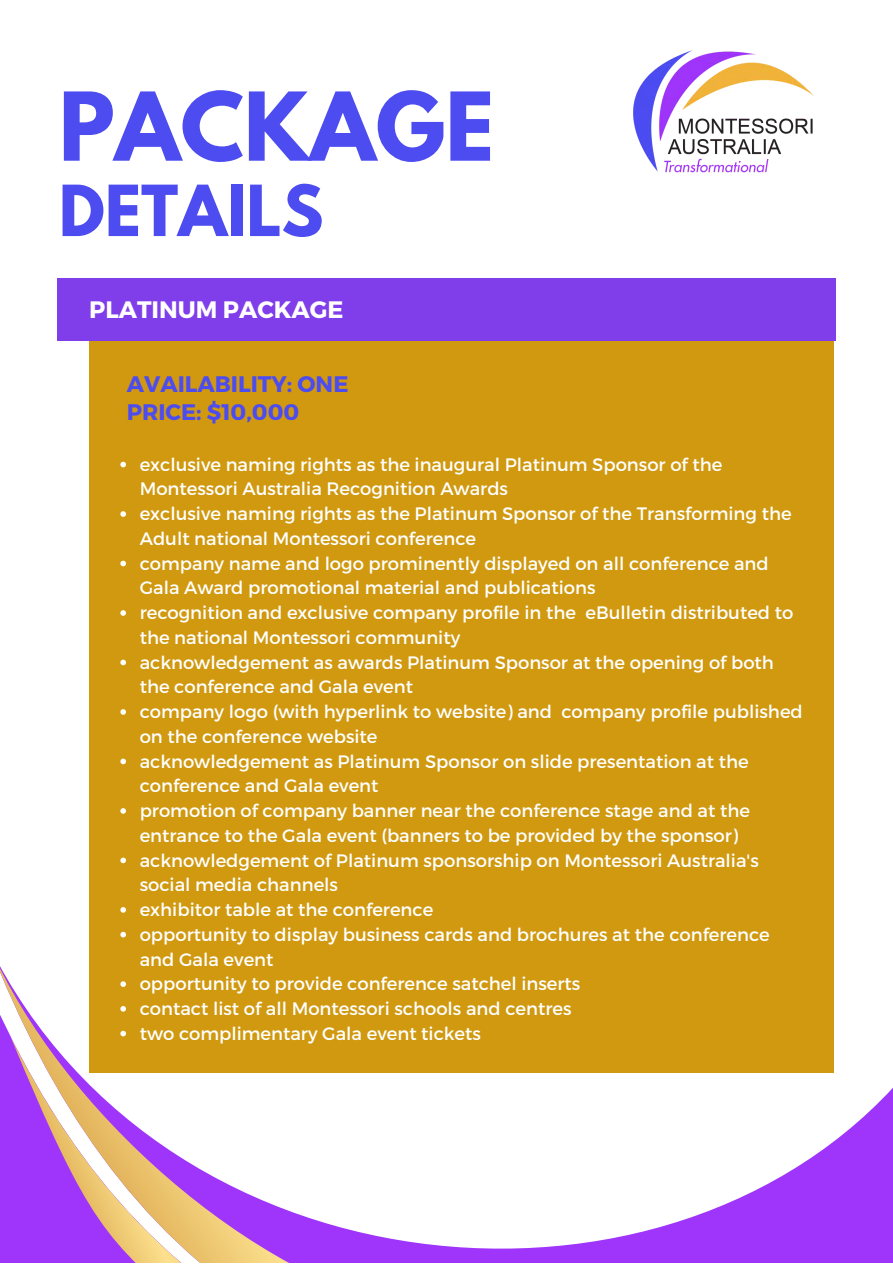
<style>
.page{position:relative;width:893px;height:1264px;background:#fff}
.page>*{position:absolute;margin:0;border:0;box-sizing:border-box;transform-origin:0 0}
.t1{font:700 84px "League Spartan";color:#4c4cf1}
.t2{font:700 62.4px "League Spartan";color:#4c4cf1}
.t3{font:700 23.7px "Montserrat";color:#fff}
.t4{font:700 22.5px "Montserrat";color:#4c4cf1}
.t5{font:18px/24.8px "Montserrat";color:#fff}
</style>
<div class="page">
<svg style="left:420px;top:946px;width:472px;height:316px"></svg>
<svg style="left:0;top:966px;width:420px;height:296px"></svg>
<svg style="left:11px;top:1036px;width:240px;height:226px"></svg>
<img style="left:633px;top:51px;width:181px;height:122px">
<div style="left:89px;top:291px;width:744px;height:781px;background:#d09910"></div>
<svg style="left:120px;top:462px;width:6px;height:5px"></svg>
<svg style="left:120px;top:511px;width:6px;height:6px"></svg>
<svg style="left:120px;top:560px;width:6px;height:6px"></svg>
<svg style="left:120px;top:610px;width:6px;height:6px"></svg>
<svg style="left:120px;top:659px;width:6px;height:6px"></svg>
<svg style="left:120px;top:709px;width:6px;height:5px"></svg>
<svg style="left:120px;top:758px;width:6px;height:6px"></svg>
<svg style="left:120px;top:808px;width:6px;height:5px"></svg>
<svg style="left:120px;top:857px;width:6px;height:6px"></svg>
<svg style="left:120px;top:907px;width:6px;height:5px"></svg>
<svg style="left:120px;top:931px;width:6px;height:6px"></svg>
<svg style="left:120px;top:981px;width:6px;height:5px"></svg>
<svg style="left:120px;top:1006px;width:6px;height:5px"></svg>
<svg style="left:120px;top:1030px;width:6px;height:6px"></svg>
<div style="left:57px;top:278px;width:778px;height:62px;background:#803dea"></div>
<p class="t1" style="left:59px;top:85px;width:436px">PACKAGE</p>
<p class="t2" style="left:59px;top:180px;width:266px">DETAILS</p>
<p class="t3" style="left:89px;top:294px;width:256px">PLATINUM PACKAGE</p>
<p class="t4" style="left:127px;top:369px;width:223px">AVAILABILITY: ONE</p>
<p class="t4" style="left:127px;top:397px;width:174px">PRICE: $10,000</p>
<p class="t5" style="left:140px;top:451px;width:584px">exclusive naming rights as the inaugural Platinum Sponsor of the<br>Montessori Australia Recognition Awards</p>
<p class="t5" style="left:140px;top:500px;width:653px">exclusive naming rights as the Platinum Sponsor of the Transforming the<br>Adult national Montessori conference</p>
<p class="t5" style="left:140px;top:550px;width:630px">company name and logo prominently displayed on all conference and<br>Gala Award promotional material and publications</p>
<p class="t5" style="left:140px;top:599px;width:655px">recognition and exclusive company profile in the eBulletin distributed to the national Montessori community</p>
<p class="t5" style="left:140px;top:649px;width:635px">acknowledgement as awards Platinum Sponsor at the opening of both the conference and Gala event</p>
<p class="t5" style="left:140px;top:698px;width:664px">company logo (with hyperlink to website) and company profile published on the conference website</p>
<p class="t5" style="left:140px;top:748px;width:610px">acknowledgement as Platinum Sponsor on slide presentation at the conference and Gala event</p>
<p class="t5" style="left:140px;top:797px;width:611px">promotion of company banner near the conference stage and at the entrance to the Gala event (banners to be provided by the sponsor)</p>
<p class="t5" style="left:140px;top:846px;width:620px">acknowledgement of Platinum sponsorship on Montessori Australia's social media channels</p>
<p class="t5" style="left:140px;top:896px;width:295px">exhibitor table at the conference</p>
<p class="t5" style="left:140px;top:921px;width:631px">opportunity to display business cards and brochures at the conference and Gala event</p>
<p class="t5" style="left:140px;top:970px;width:442px">opportunity to provide conference satchel inserts</p>
<p class="t5" style="left:140px;top:995px;width:433px">contact list of all Montessori schools and centres</p>
<p class="t5" style="left:140px;top:1020px;width:343px">two complimentary Gala event tickets</p>
</div>
